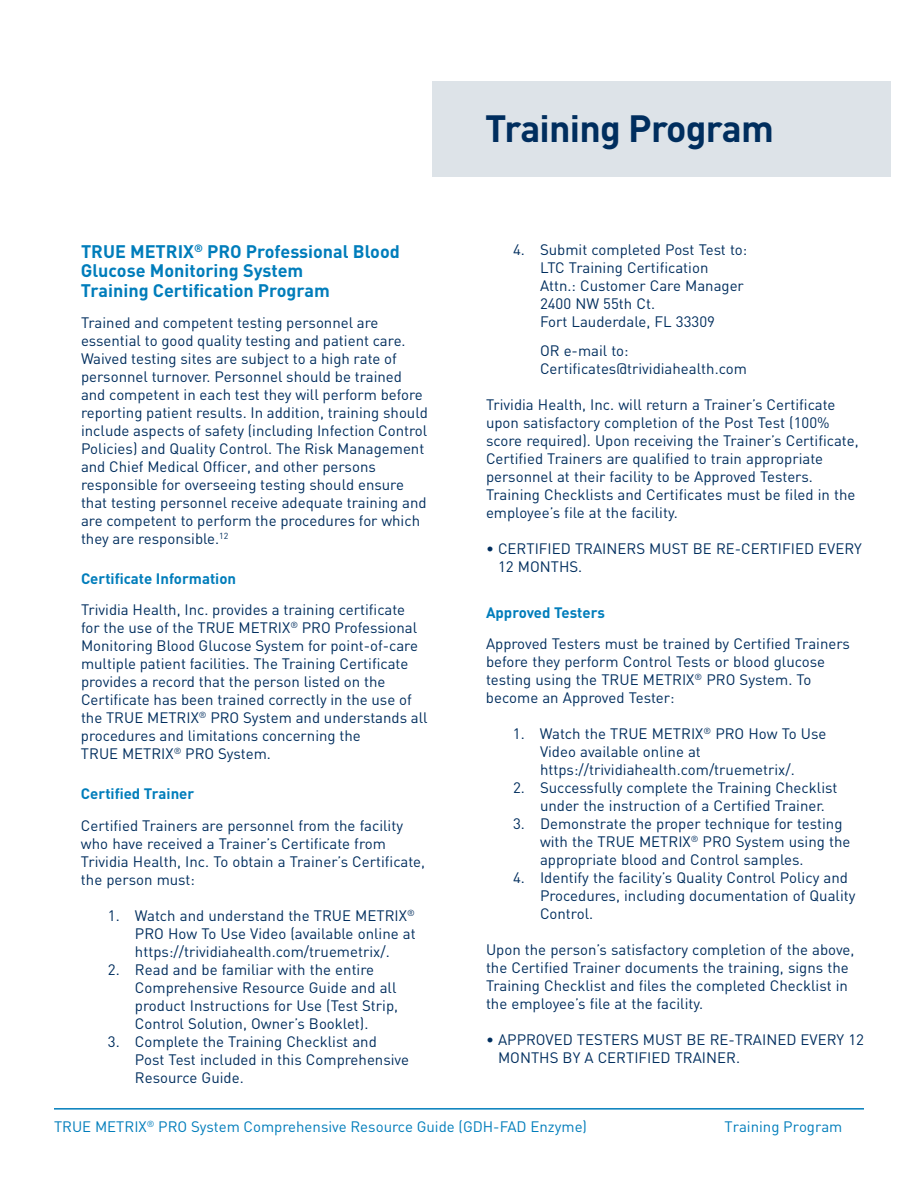
<style>
.page{position:relative;width:918px;height:1188px;background:#fff}
.page>*{position:absolute;margin:0;border:0;box-sizing:border-box;transform-origin:0 0}
.t1{font:700 37.5px "DIN";letter-spacing:-.02em;color:#002e5e}
.t2{font:700 18px/19.5px "DIN";color:#007dbb}
.t3{font:15px/18px "DIN";color:#002e5e}
.t4{font:15px "DIN";color:#007dbb}
.t5{font:700 15px "DIN";color:#007dbb}
</style>
<div class="page">
<div style="left:433px;top:81px;width:458px;height:96px;background:#dde3e8"></div>
<hr style="left:54px;top:1108px;width:810px;height:2px;background:#007dbb">
<h1 class="t1" style="left:485px;top:104px;width:290px">Training Program</h1>
<p class="t2" style="left:81px;top:241px;width:320px">TRUE METRIX<sup>®</sup> PRO Professional Blood<br>Glucose Monitoring System<br>Training Certification Program</p>
<p class="t3" style="left:81px;top:313px;width:349px">Trained and competent testing personnel are essential to good quality testing and patient care.<br>Waived testing sites are subject to a high rate of personnel turnover. Personnel should be trained and competent in each test they will perform before reporting patient results. In addition, training should include aspects of safety (including Infection Control Policies) and Quality Control. The Risk Management and Chief Medical Officer, and other persons responsible for overseeing testing should ensure that testing personnel receive adequate training and are competent to perform the procedures for which they are responsible.<sup>12</sup></p>
<p class="t5" style="left:81px;top:568px;width:157px">Certificate Information</p>
<p class="t3" style="left:81px;top:601px;width:348px">Trividia Health, Inc. provides a training certificate for the use of the TRUE METRIX<sup>®</sup> PRO Professional Monitoring Blood Glucose System for point-of-care multiple patient facilities. The Training Certificate provides a record that the person listed on the Certificate has been trained correctly in the use of the TRUE METRIX<sup>®</sup> PRO System and understands all procedures and limitations concerning the<br>TRUE METRIX<sup>®</sup> PRO System.</p>
<p class="t5" style="left:81px;top:784px;width:115px">Certified Trainer</p>
<p class="t3" style="left:81px;top:816px;width:346px">Certified Trainers are personnel from the facility who have received a Trainer’s Certificate from Trividia Health, Inc. To obtain a Trainer’s Certificate, the person must:</p>
<p class="t3" style="left:135px;top:906px;width:282px;text-align:justify;text-indent:-27px">1. Watch and understand the TRUE METRIX<sup>® </sup>PRO How To Use Video (available online at https://trividiahealth.com/truemetrix/.</p>
<p class="t3" style="left:135px;top:960px;width:265px;text-indent:-27px">2. Read and be familiar with the entire Comprehensive Resource Guide and all product Instructions for Use (Test Strip, Control Solution, Owner’s Booklet).</p>
<p class="t3" style="left:135px;top:1032px;width:276px;text-indent:-27px">3. Complete the Training Checklist and<br>Post Test included in this Comprehensive<br>Resource Guide.</p>
<p class="t4" style="left:54px;top:1117px;width:535px">TRUE METRIX<sup>®</sup> PRO System Comprehensive Resource Guide (GDH-FAD Enzyme)</p>
<p class="t4" style="left:724px;top:1117px;width:120px">Training Program</p>
<p class="t3" style="left:540px;top:241px;width:209px;text-indent:-27px">4. Submit completed Post Test to:<br>LTC Training Certification<br>Attn.: Customer Care Manager<br>2400 NW 55th Ct.<br>Fort Lauderdale, FL 33309</p>
<p class="t3" style="left:540px;top:341px;width:208px">OR e-mail to:<br>Certificates@trividiahealth.com</p>
<p class="t3" style="left:486px;top:395px;width:374px">Trividia Health, Inc. will return a Trainer’s Certificate upon satisfactory completion of the Post Test (100% score required). Upon receiving the Trainer’s Certificate, Certified Trainers are qualified to train appropriate personnel at their facility to be Approved Testers.<br>Training Checklists and Certificates must be filed in the employee’s file at the facility.</p>
<p class="t3" style="left:498px;top:539px;width:365px;text-indent:-12px">• CERTIFIED TRAINERS MUST BE RE-CERTIFIED EVERY<br>12 MONTHS.</p>
<p class="t5" style="left:486px;top:602px;width:120px">Approved Testers</p>
<p class="t3" style="left:486px;top:635px;width:366px">Approved Testers must be trained by Certified Trainers before they perform Control Tests or blood glucose testing using the TRUE METRIX<sup>®</sup> PRO System. To become an Approved Tester:</p>
<p class="t3" style="left:540px;top:725px;width:288px;text-indent:-27px">1. Watch the TRUE METRIX<sup>®</sup> PRO How To Use<br>Video available online at https://trividiahealth.com/truemetrix/.</p>
<p class="t3" style="left:540px;top:779px;width:299px;text-indent:-27px">2. Successfully complete the Training Checklist under the instruction of a Certified Trainer.</p>
<p class="t3" style="left:540px;top:815px;width:312px;text-indent:-27px">3. Demonstrate the proper technique for testing with the TRUE METRIX<sup>®</sup> PRO System using the appropriate blood and Control samples.</p>
<p class="t3" style="left:540px;top:869px;width:317px;text-indent:-27px">4. Identify the facility’s Quality Control Policy and<br>Procedures, including documentation of Quality<br>Control.</p>
<p class="t3" style="left:486px;top:941px;width:370px">Upon the person’s satisfactory completion of the above, the Certified Trainer documents the training, signs the Training Checklist and files the completed Checklist in the employee’s file at the facility.</p>
<p class="t3" style="left:498px;top:1031px;width:367px;text-indent:-12px">• APPROVED TESTERS MUST BE RE-TRAINED EVERY 12<br>MONTHS BY A CERTIFIED TRAINER.</p>
</div>
